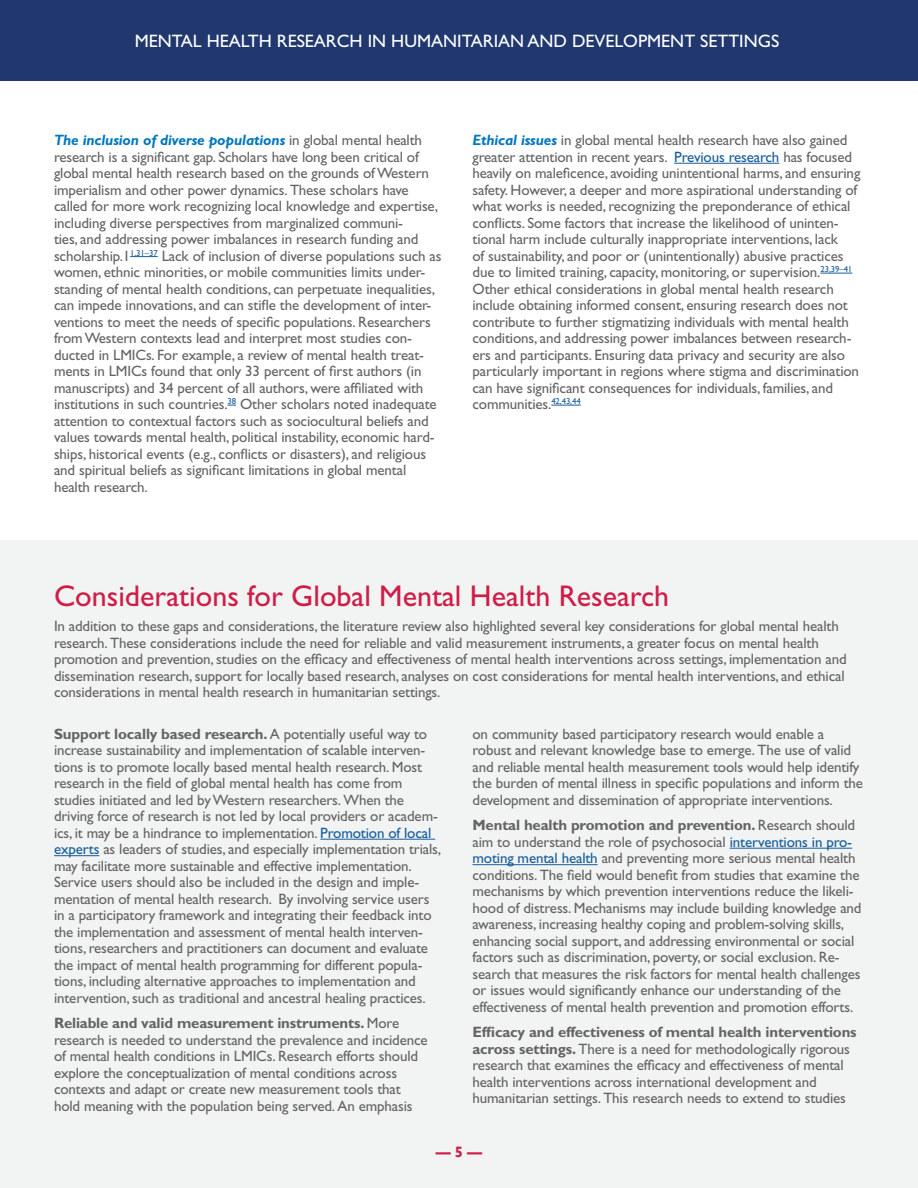
<style>
.page{position:relative;width:918px;height:1188px;background:#fff}
.page>*{position:absolute;margin:0;border:0;box-sizing:border-box;transform-origin:0 0}
.t1{font:30px "Gill Sans Std";color:#d01c48}
.t2{font:18px "Gill Sans Std";color:#fff}
.text{font:15px/16.5px "Gill Sans Std";letter-spacing:-.01em;color:#646463}
.t3{font:700 15px "Gill Sans";color:#d01c48}
.s1{font-weight:700;font-style:italic;color:#0077bf}
.s2{color:#175d9e}
.s3{font-weight:700}
</style>
<div class="page">
<div style="left:0;top:540px;width:918px;height:648px;background:#f1f4f2"></div>
<svg style="left:130px;top:256px;width:28px;height:1px"></svg>
<hr style="left:674px;top:163px;width:105px;height:1px;background:#175d9e">
<hr style="left:820px;top:273px;width:32px;height:1px;background:#175d9e">
<hr style="left:551px;top:405px;width:30px;height:1px;background:#175d9e">
<hr style="left:320px;top:839px;width:115px;height:1px;background:#175d9e">
<hr style="left:54px;top:855px;width:45px;height:1px;background:#175d9e">
<hr style="left:730px;top:848px;width:122px;height:1px;background:#175d9e">
<hr style="left:472px;top:864px;width:126px;height:1px;background:#175d9e">
<div style="left:0;top:0;width:918px;height:81px;background:#21386f"></div>
<p class="t2" style="left:135px;top:30px;width:646px">MENTAL HEALTH RESEARCH IN HUMANITARIAN AND DEVELOPMENT SETTINGS</p>
<p class="text" style="left:54px;top:132px;width:389px"><span class="s1">The inclusion of diverse populations</span> in global mental health research is a significant gap. Scholars have long been critical of global mental health research based on the grounds of Western imperialism and other power dynamics. These scholars have called for more work recognizing local knowledge and expertise, including diverse perspectives from marginalized communi-<br>ties, and addressing power imbalances in research funding and scholarship.1<sup>1,31–37</sup> Lack of inclusion of diverse populations such as women, ethnic minorities, or mobile communities limits under&shy;standing of mental health conditions, can perpetuate inequalities, can impede innovations, and can stifle the development of inter&shy;ventions to meet the needs of specific populations. Researchers from Western contexts lead and interpret most studies con&shy;ducted in LMICs. For example, a review of mental health treat&shy;ments in LMICs found that only 33 percent of first authors (in manuscripts) and 34 percent of all authors, were affiliated with institutions in such countries.<sup>38</sup> Other scholars noted inadequate attention to contextual factors such as sociocultural beliefs and values towards mental health, political instability, economic hard&shy;ships, historical events (e.g., conflicts or disasters), and religious and spiritual beliefs as significant limitations in global mental health research.</p>
<p class="text" style="left:472px;top:132px;width:389px"><span class="s1">Ethical issues</span> in global mental health research have also gained greater attention in recent years. <span class="s2">Previous research</span> has focused heavily on maleficence, avoiding unintentional harms, and ensuring safety. However, a deeper and more aspirational understanding of what works is needed, recognizing the preponderance of ethical conflicts. Some factors that increase the likelihood of uninten&shy;tional harm include culturally inappropriate interventions, lack<br>of sustainability, and poor or (unintentionally) abusive practices due to limited training, capacity, monitoring, or supervision.<sup>23,39–41<br></sup>Other ethical considerations in global mental health research include obtaining informed consent, ensuring research does not contribute to further stigmatizing individuals with mental health conditions, and addressing power imbalances between research&shy;ers and participants. Ensuring data privacy and security are also particularly important in regions where stigma and discrimination can have significant consequences for individuals, families, and communities.<sup>42,43,44</sup></p>
<h2 class="t1" style="left:54px;top:578px;width:617px">Considerations for Global Mental Health Research</h2>
<p class="text" style="left:54px;top:618px;width:794px">In addition to these gaps and considerations, the literature review also highlighted several key considerations for global mental health research. These considerations include the need for reliable and valid measurement instruments, a greater focus on mental health promotion and prevention, studies on the efficacy and effectiveness of mental health interventions across settings, implementation and dissemination research, support for locally based research, analyses on cost considerations for mental health interventions, and ethical considerations in mental health research in humanitarian settings.</p>
<p class="text" style="left:54px;top:725px;width:389px"><span class="s3">Support locally based research.</span> A potentially useful way to increase sustainability and implementation of scalable interven&shy;tions is to promote locally based mental health research. Most research in the field of global mental health has come from studies initiated and led by Western researchers. When the driving force of research is not led by local providers or academ&shy;ics, it may be a hindrance to implementation. <span class="s2">Promotion of local experts</span> as leaders of studies, and especially implementation trials, may facilitate more sustainable and effective implementation.<br>Service users should also be included in the design and imple&shy;mentation of mental health research. By involving service users in a participatory framework and integrating their feedback into the implementation and assessment of mental health interven&shy;tions, researchers and practitioners can document and evaluate the impact of mental health programming for different popula&shy;tions, including alternative approaches to implementation and intervention, such as traditional and ancestral healing practices.</p>
<p class="text" style="left:54px;top:1015px;width:375px"><span class="s3">Reliable and valid measurement instruments.</span> More research is needed to understand the prevalence and incidence of mental health conditions in LMICs. Research efforts should explore the conceptualization of mental conditions across contexts and adapt or create new measurement tools that hold meaning with the population being served. An emphasis</p>
<p class="text" style="left:472px;top:725px;width:392px">on community based participatory research would enable a robust and relevant knowledge base to emerge. The use of valid and reliable mental health measurement tools would help identify the burden of mental illness in specific populations and inform the development and dissemination of appropriate interventions.</p>
<p class="text" style="left:472px;top:817px;width:391px"><span class="s3">Mental health promotion and prevention.</span> Research should aim to understand the role of psychosocial <span class="s2">interventions in pro&shy;moting mental health</span> and preventing more serious mental health conditions. The field would benefit from studies that examine the mechanisms by which prevention interventions reduce the likeli&shy;hood of distress. Mechanisms may include building knowledge and awareness, increasing healthy coping and problem-solving skills, enhancing social support, and addressing environmental or social factors such as discrimination, poverty, or social exclusion. Re&shy;search that measures the risk factors for mental health challenges or issues would significantly enhance our understanding of the effectiveness of mental health prevention and promotion efforts.</p>
<p class="text" style="left:472px;top:1024px;width:386px"><span class="s3">Efficacy and effectiveness of mental health interventions across settings.</span> There is a need for methodologically rigorous research that examines the efficacy and effectiveness of mental health interventions across international development and humanitarian settings. This research needs to extend to studies</p>
<p class="t3" style="left:436px;top:1143px;width:48px">— 5 —</p>
</div>
